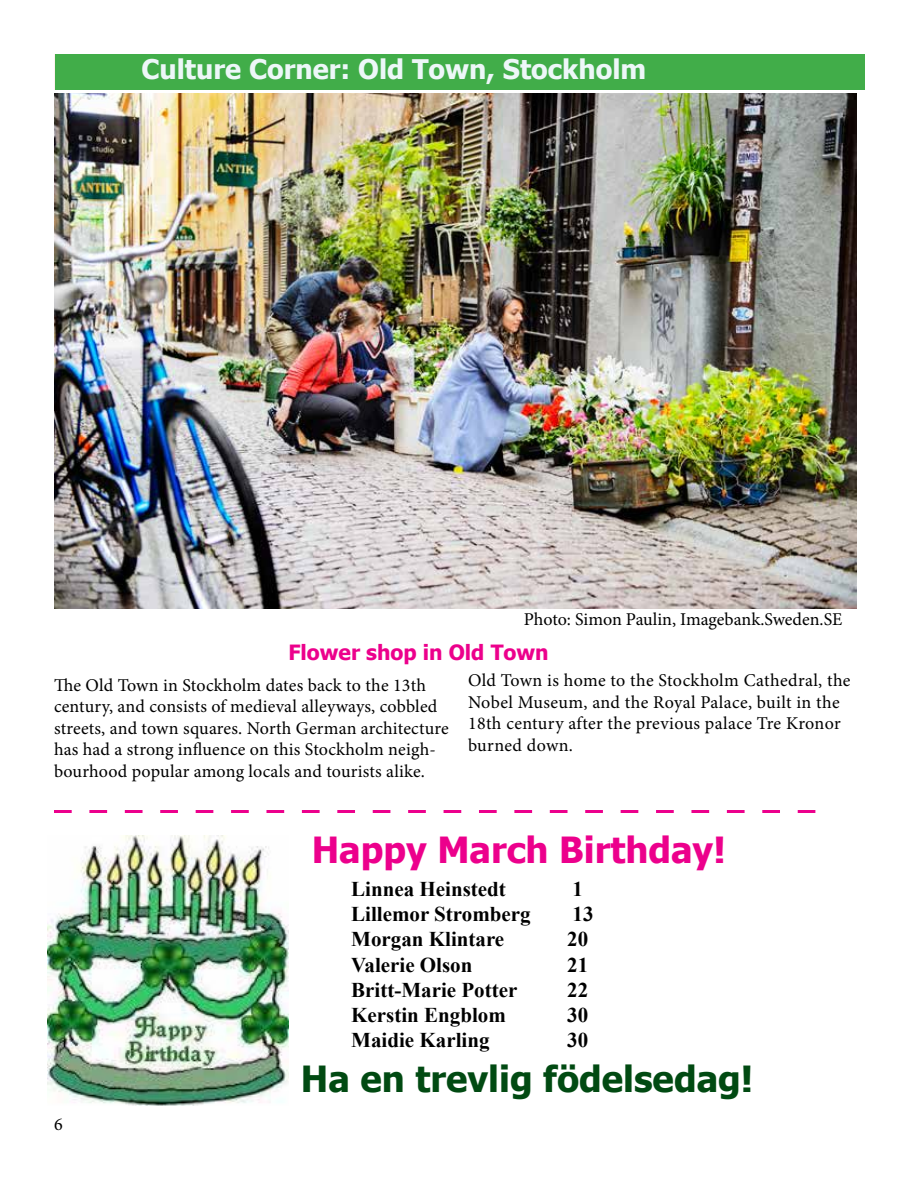
<style>
.page{position:relative;width:918px;height:1188px;background:#fff}
.page>*{position:absolute;margin:0;border:0;box-sizing:border-box;transform-origin:0 0}
.t1{font:700 36px "Tahoma";color:#014a12}
.t2{font:700 36px "Tahoma";color:#ec008c}
.t3{font:700 27px "Tahoma";color:#edf7f8}
.t4{font:700 21px "Times New Roman";color:#000}
.t5{font:700 21px "Tahoma";color:#ec008c}
.t6{font:18px/21.6px "Minion Pro";letter-spacing:.01em;color:#000}
</style>
<div class="page">
<img style="left:54px;top:94px;width:803px;height:515px">
<svg style="left:54px;top:810px;width:761px;height:3px"></svg>
<img style="left:48px;top:836px;width:240px;height:269px">
<div style="left:55px;top:54px;width:810px;height:36px;background:#41ad49"></div>
<h2 class="t3" style="left:142px;top:51px;width:506px">Culture Corner: Old Town, Stockholm</h2>
<p class="t6" style="left:524px;top:609px;width:320px">Photo: Simon Paulin, Imagebank.Sweden.SE</p>
<p class="t5" style="left:288px;top:638px;width:262px">Flower shop in Old Town</p>
<p class="t6" style="left:54px;top:674px;width:396px">The Old Town in Stockholm dates back to the 13th century, and consists of medieval alleyways, cobbled streets, and town squares. North German architecture has had a strong influence on this Stockholm neigh&shy;bourhood popular among locals and tourists alike.</p>
<p class="t6" style="left:468px;top:670px;width:384px">Old Town is home to the Stockholm Cathedral, the Nobel Museum, and the Royal Palace, built in the 18th century after the previous palace Tre Kronor burned down.</p>
<h1 class="t2" style="left:312px;top:825px;width:416px">Happy March Birthday!</h1>
<p class="t4" style="left:351px;top:874px;width:156px">Linnea Heinstedt</p>
<p class="t4" style="left:573px;top:874px;width:12px">1</p>
<p class="t4" style="left:351px;top:899px;width:181px">Lillemor Stromberg</p>
<p class="t4" style="left:573px;top:899px;width:22px">13</p>
<p class="t4" style="left:351px;top:924px;width:155px">Morgan Klintare</p>
<p class="t4" style="left:567px;top:924px;width:22px">20</p>
<p class="t4" style="left:351px;top:949px;width:123px">Valerie Olson</p>
<p class="t4" style="left:567px;top:949px;width:22px">21</p>
<p class="t4" style="left:351px;top:975px;width:168px">Britt-Marie Potter</p>
<p class="t4" style="left:567px;top:975px;width:22px">22</p>
<p class="t4" style="left:351px;top:1000px;width:156px">Kerstin Engblom</p>
<p class="t4" style="left:567px;top:1000px;width:22px">30</p>
<p class="t4" style="left:351px;top:1025px;width:140px">Maidie Karling</p>
<p class="t4" style="left:567px;top:1025px;width:22px">30</p>
<p class="t6" style="left:54px;top:1113px;width:10px">6</p>
<h1 class="t1" style="left:301px;top:1053px;width:454px">Ha en trevlig födelsedag!</h1>
</div>
